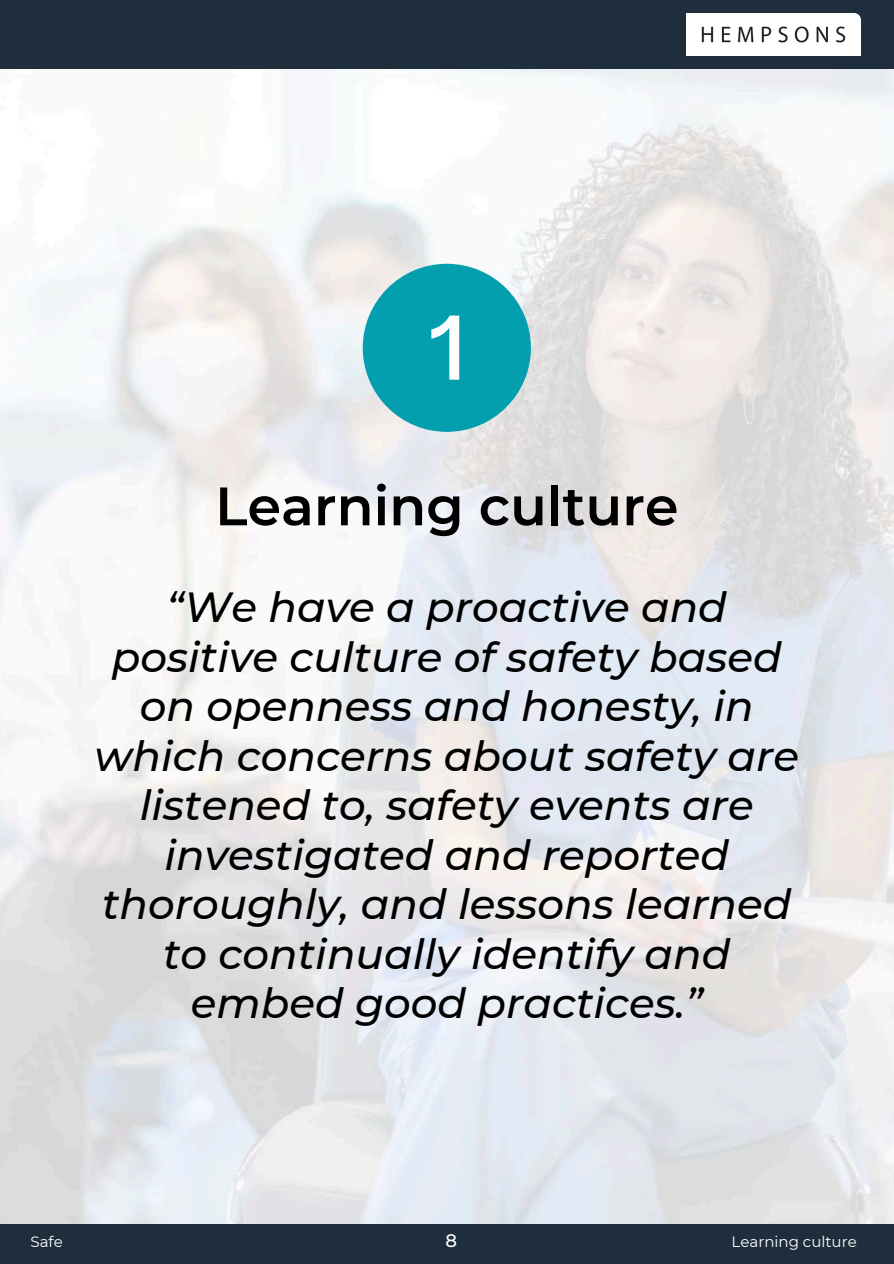
<style>
.page{position:relative;width:894px;height:1264px;background:#fff}
.page>*{position:absolute;margin:0;border:0;box-sizing:border-box;transform-origin:0 0}
.t1{font:500 84px "Open Sauce One";color:#fff}
.t2{font:600 54px "Montserrat";color:#000}
.t3{font:italic 500 42px/49.5px "Montserrat";color:#000;text-align:center}
.t4{font:500 18px "Montserrat";color:#fff}
.t5{font:15px "Montserrat";color:#fff}
</style>
<div class="page">
<img style="left:0;top:69px;width:893px;height:1155px">
<div style="left:0;top:0;width:893px;height:69px;background:#1f2e3c"></div>
<img style="left:686px;top:13px;width:173px;height:42px">
<div style="left:0;top:1224px;width:893px;height:39px;background:#1f2e3c"></div>
<div style="left:362px;top:264px;width:168px;height:168px;background:#049faf;border-radius:50%"></div>
<p class="t1" style="left:428px;top:296px;width:39px">1</p>
<p class="t2" style="left:215px;top:473px;width:465px">Learning culture</p>
<p class="t3" style="left:94px;top:582px;width:705px">“We have a proactive and positive culture of safety based on openness and honesty, in which concerns about safety are listened to, safety events are investigated and reported thoroughly, and lessons learned to continually identify and embed good practices.”</p>
<h1 class="t5" style="left:30px;top:1232px;width:34px">Safe</h1>
<p class="t4" style="left:445px;top:1229px;width:13px">8</p>
<h2 class="t5" style="left:731px;top:1232px;width:127px">Learning culture</h2>
</div>
